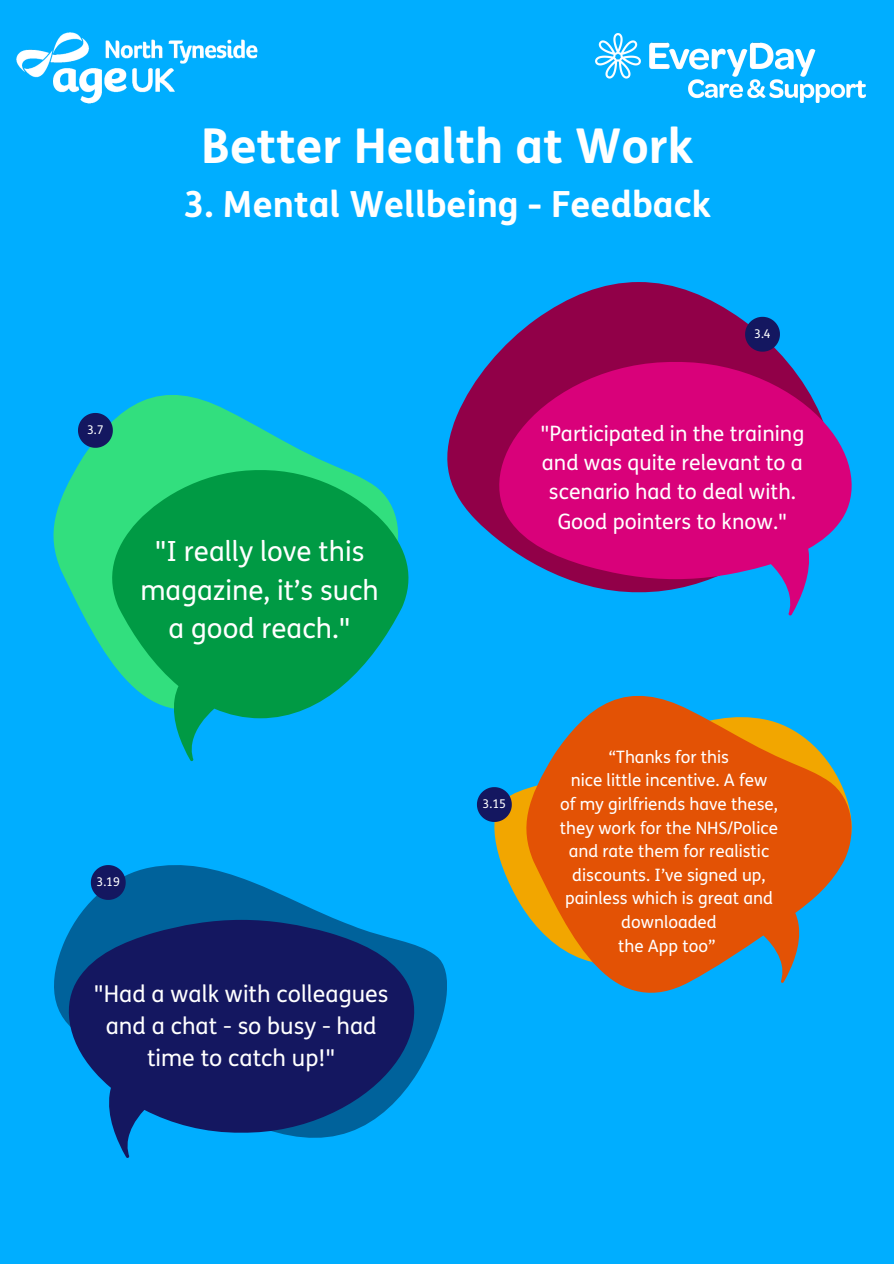
<style>
.page{position:relative;width:894px;height:1264px;background:#fff}
.page>*{position:absolute;margin:0;border:0;box-sizing:border-box;transform-origin:0 0}
.t1{font:700 48px "FS Me";color:#fff}
.t2{font:700 36px "FS Me";color:#fff}
.t3{font:27.75px/38.4px "FS Me";color:#fff;text-align:center}
.t4{font:23.25px/32px "FS Me";color:#fff;text-align:center}
.t5{font:21.15px/29.4px "FS Me";color:#fff;text-align:center}
.t6{font:17.1px/23.5px "FS Me";color:#fff;text-align:center}
.t7{font:12px "FS Me";color:#fff}
</style>
<div class="page">
<div style="left:0;top:0;width:893px;height:1263px;background:#00aeff"></div>
<img style="left:595px;top:33px;width:270px;height:69px">
<img style="left:16px;top:32px;width:242px;height:72px">
<svg style="left:53px;top:395px;width:289px;height:259px;fill:#32df7e"></svg>
<svg style="left:106px;top:469px;width:303px;height:292px;fill:#009a44"></svg>
<svg style="left:78px;top:413px;width:35px;height:35px"></svg>
<svg style="left:494px;top:791px;width:25px;height:111px;fill:#f2a600"></svg>
<svg style="left:519px;top:695px;width:332px;height:298px;fill:#e35205"></svg>
<svg style="left:447px;top:282px;width:340px;height:253px;fill:#910048"></svg>
<svg style="left:492px;top:361px;width:359px;height:254px;fill:#d9017a"></svg>
<svg style="left:54px;top:865px;width:392px;height:204px"></svg>
<svg style="left:63px;top:919px;width:357px;height:238px;fill:#141760"></svg>
<svg style="left:91px;top:865px;width:35px;height:34px"></svg>
<svg style="left:744px;top:317px;width:35px;height:35px"></svg>
<svg style="left:477px;top:787px;width:34px;height:35px"></svg>
<h1 class="t1" style="left:201px;top:119px;width:493px">Better Health at Work</h1>
<h2 class="t2" style="left:183px;top:184px;width:528px">3. Mental Wellbeing - Feedback</h2>
<p class="t7" style="left:87px;top:423px;width:18px">3.7</p>
<h3 class="t3" style="left:140px;top:533px;width:240px">"I really love this magazine, it’s such a good reach."</h3>
<p class="t7" style="left:754px;top:327px;width:18px">3.4</p>
<p class="t5" style="left:540px;top:419px;width:265px">"Participated in the training and was quite relevant to a scenario had to deal with.<br>Good pointers to know."</p>
<p class="t7" style="left:96px;top:875px;width:25px">3.19</p>
<p class="t7" style="left:482px;top:797px;width:25px">3.15</p>
<p class="t6" style="left:559px;top:745px;width:219px">“Thanks for this<br>nice little incentive. A few<br>of my girlfriends have these, they work for the NHS/Police and rate them for realistic discounts. I’ve signed up, painless which is great and downloaded<br>the App too”</p>
<h3 class="t4" style="left:94px;top:978px;width:296px">"Had a walk with colleagues and a chat - so busy - had time to catch up!"</h3>
</div>
